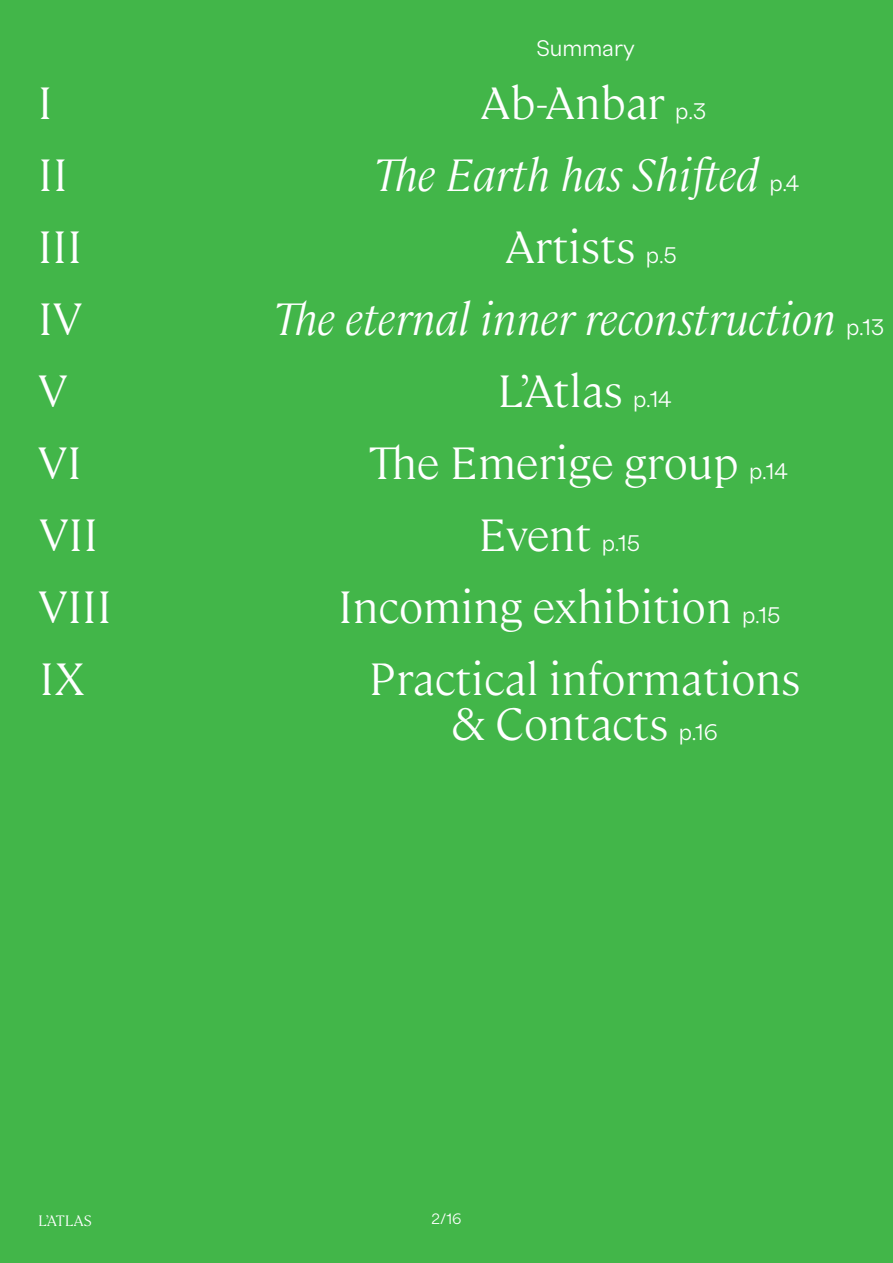
<style>
.page{position:relative;width:893px;height:1263px;background:#fff}
.page>*{position:absolute;margin:0;border:0;box-sizing:border-box;transform-origin:0 0}
.t1{font:300 45px/45px "Cambon";color:#fff;text-align:center}
.t2{font:italic 300 45px "Cambon";color:#fff}
.t3{font:300 22.5px "FT Polar";color:#fff}
.t4{font:300 15px "Cambon";color:#fff}
.t5{font:300 15px "FT Polar";color:#fff}
.s1{font-family:"FT Polar";font-size:22.5px}
.s2{font-family:"FT Polar";font-style:normal;font-size:22.5px}
</style>
<div class="page">
<div style="left:0;top:1px;width:893px;height:1262px;background:#42b649"></div>
<p class="t3" style="left:536px;top:32px;width:100px">Summary</p>
<p class="t1" style="left:38px;top:77px;width:16px">I</p>
<p class="t1" style="left:481px;top:77px;width:227px">Ab-Anbar <span class="s1">p.3</span></p>
<p class="t1" style="left:38px;top:149px;width:31px">II</p>
<p class="t2" style="left:373px;top:143px;width:428px">The Earth has Shifted <span class="s2">p.4</span></p>
<p class="t1" style="left:38px;top:221px;width:46px">III</p>
<p class="t1" style="left:505px;top:221px;width:173px">Artists <span class="s1">p.5</span></p>
<p class="t1" style="left:38px;top:293px;width:45px">IV</p>
<p class="t2" style="left:272px;top:287px;width:613px">The eternal inner reconstruction <span class="s2">p.13</span></p>
<p class="t1" style="left:38px;top:365px;width:31px">V</p>
<p class="t1" style="left:38px;top:437px;width:45px">VI</p>
<p class="t1" style="left:497px;top:365px;width:176px">L’Atlas <span class="s1">p.14</span></p>
<p class="t1" style="left:369px;top:437px;width:421px">The Emerige group <span class="s1">p.14</span></p>
<p class="t1" style="left:40px;top:509px;width:60px">VII</p>
<p class="t1" style="left:478px;top:509px;width:163px">Event <span class="s1">p.15</span></p>
<p class="t1" style="left:38px;top:581px;width:75px">VIII</p>
<p class="t1" style="left:40px;top:653px;width:47px">IX</p>
<p class="t1" style="left:338px;top:581px;width:444px">Incoming exhibition <span class="s1">p.15</span></p>
<p class="t1" style="left:369px;top:653px;width:433px">Practical informations &amp; Contacts <span class="s1">p.16</span></p>
<p class="t4" style="left:38px;top:1210px;width:55px">L’ATLAS</p>
<p class="t5" style="left:431px;top:1208px;width:31px">2/16</p>
</div>
